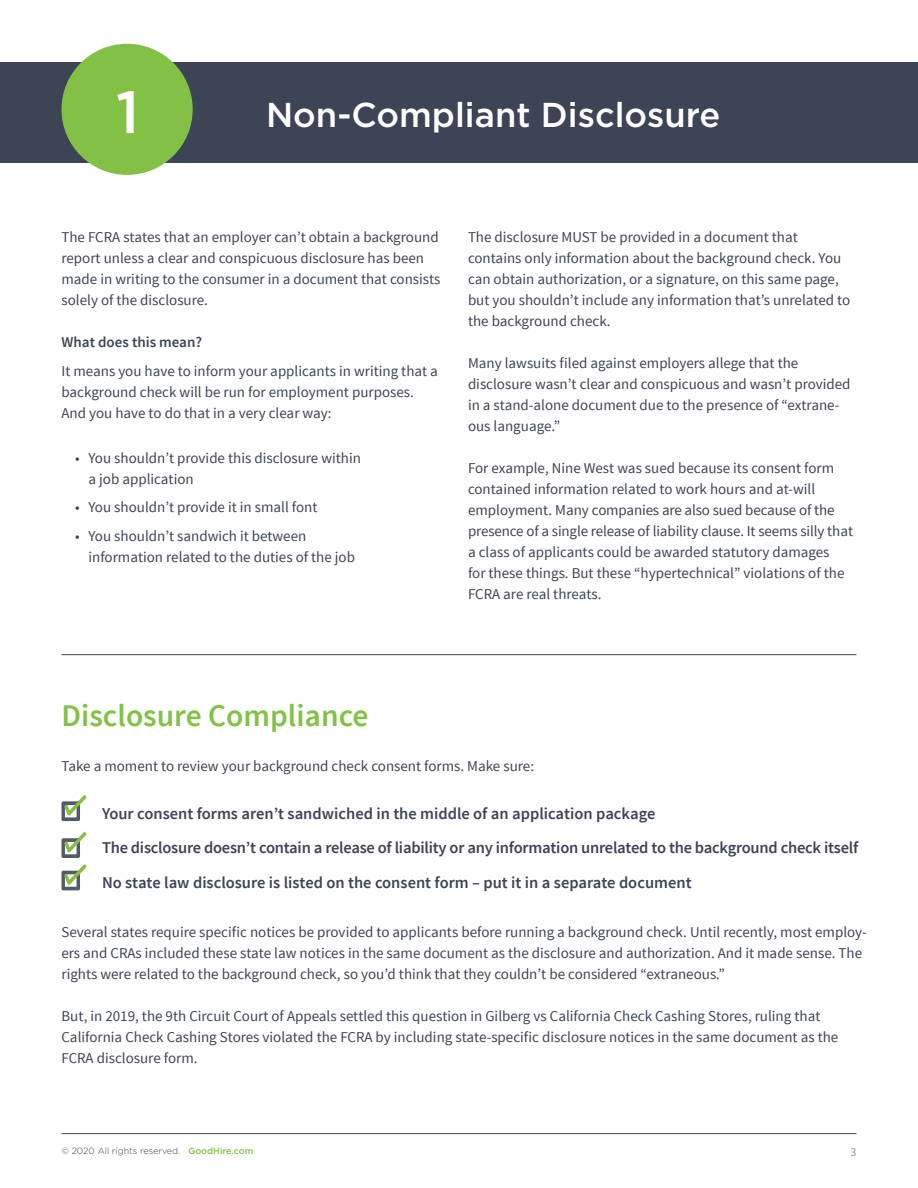
<style>
.page{position:relative;width:918px;height:1188px;background:#fff}
.page>*{position:absolute;margin:0;border:0;box-sizing:border-box;transform-origin:0 0}
.t1{font:500 59.4px "Gotham";color:#fff}
.t2{font:500 34.5px "Gotham";color:#fff}
.t3{font:600 31.5px "Source Sans Pro";color:#83c147}
.t4{font:600 16.5px/34.5px "Source Sans Pro";letter-spacing:-.01em;color:#3d4456}
.t5{font:15px/21px "Source Sans Pro";color:#3d4456}
.t6{font:600 15px "Source Sans Pro";color:#3d4456}
.t7{font:12px "Source Sans Pro";color:#8d8e8f}
.t8{font:300 9px "Gotham";color:#3d4456}
.s1{font-weight:500;color:#80c343}
</style>
<div class="page">
<hr style="left:62px;top:1133px;width:794px;height:1px;background:#3e4456">
<div style="left:0;top:62px;width:918px;height:101px;background:#3d4456"></div>
<div style="left:61px;top:44px;width:132px;height:131px;background:#82c146;border-radius:50%"></div>
<hr style="left:62px;top:654px;width:794px;height:1px;background:#3e4456">
<svg style="left:62px;top:795px;width:25px;height:26px"></svg>
<svg style="left:62px;top:832px;width:25px;height:58px"></svg>
<h1 class="t1" style="left:116px;top:73px;width:25px">1</h1>
<h2 class="t2" style="left:266px;top:92px;width:456px">Non-Compliant Disclosure</h2>
<p class="t5" style="left:62px;top:227px;width:381px">The FCRA states that an employer can’t obtain a background report unless a clear and conspicuous disclosure has been made in writing to the consumer in a document that consists solely of the disclosure.</p>
<p class="t6" style="left:62px;top:333px;width:142px">What does this mean?</p>
<p class="t5" style="left:62px;top:361px;width:378px">It means you have to inform your applicants in writing that a background check will be run for employment purposes.<br>And you have to do that in a very clear way:</p>
<p class="t5" style="left:88px;top:448px;width:274px;text-indent:-14px">• You shouldn’t provide this disclosure within a job application</p>
<p class="t5" style="left:75px;top:497px;width:244px">• You shouldn’t provide it in small font</p>
<p class="t5" style="left:88px;top:526px;width:268px;text-indent:-14px">• You shouldn’t sandwich it between information related to the duties of the job</p>
<p class="t5" style="left:468px;top:227px;width:384px">The disclosure MUST be provided in a document that contains only information about the background check. You can obtain authorization, or a signature, on this same page, but you shouldn’t include any information that’s unrelated to the background check.</p>
<p class="t5" style="left:468px;top:353px;width:384px">Many lawsuits filed against employers allege that the disclosure wasn’t clear and conspicuous and wasn’t provided in a stand-alone document due to the presence of “extrane&shy;ous language.”</p>
<p class="t5" style="left:468px;top:458px;width:387px">For example, Nine West was sued because its consent form contained information related to work hours and at-will employment. Many companies are also sued because of the presence of a single release of liability clause. It seems silly that a class of applicants could be awarded statutory damages<br>for these things. But these “hypertechnical” violations of the FCRA are real threats.</p>
<h3 class="t3" style="left:62px;top:695px;width:308px">Disclosure Compliance</h3>
<p class="t5" style="left:62px;top:755px;width:474px">Take a moment to review your background check consent forms. Make sure:</p>
<p class="t4" style="left:102px;top:796px;width:758px">Your consent forms aren’t sandwiched in the middle of an application package<br>The disclosure doesn’t contain a release of liability or any information unrelated to the background check itself<br>No state law disclosure is listed on the consent form – put it in a separate document</p>
<p class="t5" style="left:62px;top:922px;width:807px">Several states require specific notices be provided to applicants before running a background check. Until recently, most employ&shy;ers and CRAs included these state law notices in the same document as the disclosure and authorization. And it made sense. The rights were related to the background check, so you’d think that they couldn’t be considered “extraneous.”</p>
<p class="t5" style="left:62px;top:1006px;width:778px">But, in 2019, the 9th Circuit Court of Appeals settled this question in Gilberg vs California Check Cashing Stores, ruling that<br>California Check Cashing Stores violated the FCRA by including state-specific disclosure notices in the same document as the<br>FCRA disclosure form.</p>
<p class="t8" style="left:62px;top:1145px;width:193px">© 2020 All rights reserved. <span class="s1">GoodHire.com</span></p>
<p class="t7" style="left:851px;top:1144px;width:7px">3</p>
</div>
